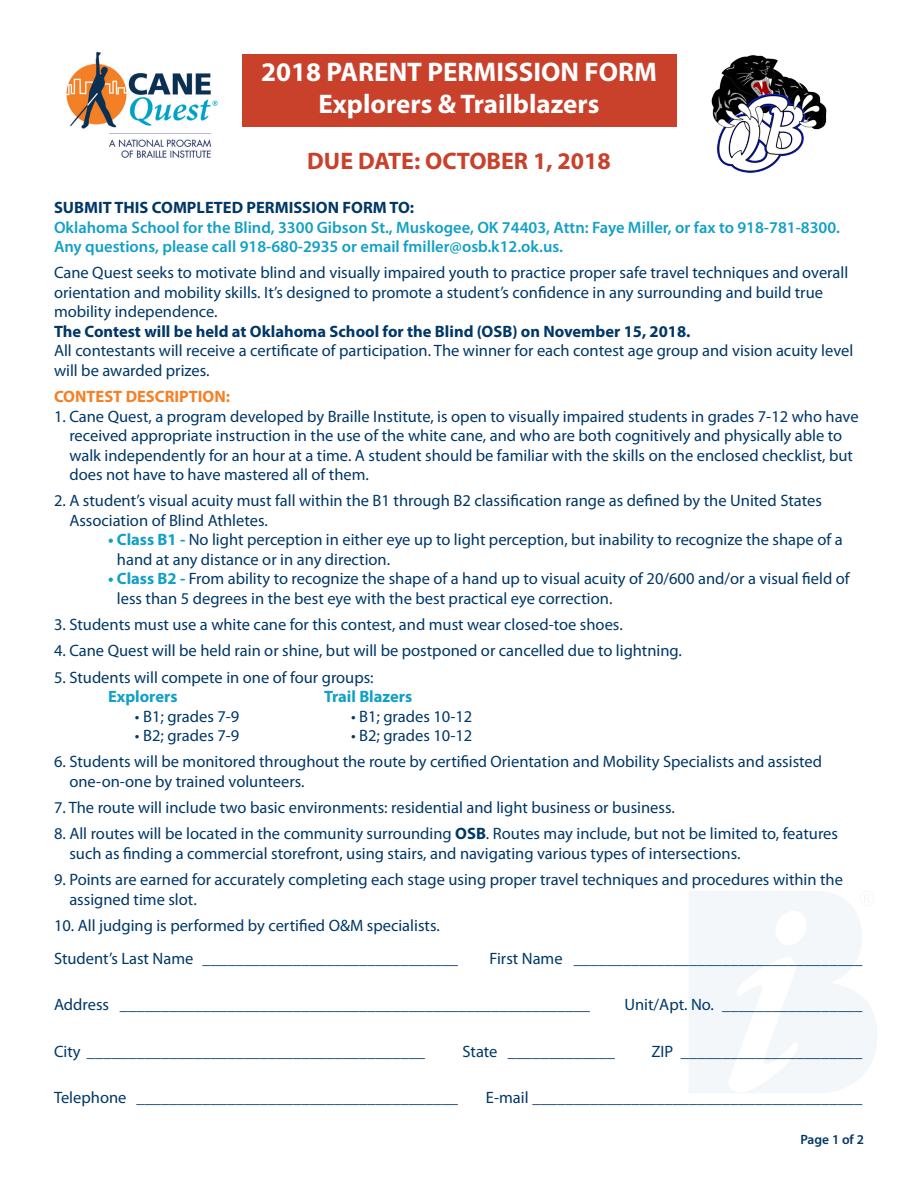
<style>
.page{position:relative;width:918px;height:1188px;background:#fff}
.page>*{position:absolute;margin:0;border:0;box-sizing:border-box;transform-origin:0 0}
.t1{font:700 27px/32.4px "Myriad Pro";color:#fff;text-align:center}
.t2{font:700 24px "Myriad Pro";color:#c9402b}
.t3{font:16.5px/19.5px "Myriad Pro";color:#003767}
.t4{font:600 16.5px/19.5px "Myriad Pro";color:#12a0c6}
.t5{font:700 16.5px "Myriad Pro";color:#003767}
.t6{font:700 16.5px "Myriad Pro";color:#12a0c6}
.t7{font:700 16.5px "Myriad Pro";color:#f58025}
.t8{font:600 13.5px "Myriad Pro";color:#003767}
.s1{font-weight:700;color:#003767}
.s2{font-weight:700;color:#12a0c6}
.s3{font-weight:700}
</style>
<div class="page">
<div style="left:242px;top:54px;width:434px;height:73px;background:#c9402b"></div>
<svg style="left:689px;top:891px;width:188px;height:202px"></svg>
<img style="left:711px;top:55px;width:116px;height:118px">
<img style="left:66px;top:51px;width:152px;height:107px">
<p class="t1" style="left:261px;top:54px;width:397px">2018 PARENT PERMISSION FORM<br>Explorers &amp; Trailblazers</p>
<p class="t2" style="left:307px;top:145px;width:305px">DUE DATE: OCTOBER 1, 2018</p>
<p class="t4" style="left:54px;top:197px;width:788px"><span class="s1">SUBMIT THIS COMPLETED PERMISSION FORM TO:<br></span>Oklahoma School for the Blind, 3300 Gibson St., Muskogee, OK 74403, Attn: Faye Miller, or fax to 918-781-8300.<br>Any questions, please call 918-680-2935 or email fmiller@osb.k12.ok.us.</p>
<p class="t3" style="left:54px;top:263px;width:796px">Cane Quest seeks to motivate blind and visually impaired youth to practice proper safe travel techniques and overall orientation and mobility skills. It’s designed to promote a student’s confidence in any surrounding and build true mobility independence.</p>
<p class="t5" style="left:54px;top:320px;width:638px">The Contest will be held at Oklahoma School for the Blind (OSB) on November 15, 2018.</p>
<p class="t3" style="left:54px;top:341px;width:801px">All contestants will receive a certificate of participation. The winner for each contest age group and vision acuity level will be awarded prizes.</p>
<p class="t7" style="left:54px;top:386px;width:178px">CONTEST DESCRIPTION:</p>
<p class="t3" style="left:69px;top:406px;width:791px;text-indent:-15px">1. Cane Quest, a program developed by Braille Institute, is open to visually impaired students in grades 7-12 who have received appropriate instruction in the use of the white cane, and who are both cognitively and physically able to walk independently for an hour at a time. A student should be familiar with the skills on the enclosed checklist, but does not have to have mastered all of them.</p>
<p class="t3" style="left:69px;top:491px;width:754px;text-indent:-15px">2. A student’s visual acuity must fall within the B1 through B2 classification range as defined by the United States<br>Association of Blind Athletes.</p>
<p class="t3" style="left:117px;top:530px;width:727px;text-indent:-9px"><span class="s2">• Class B1 -</span> No light perception in either eye up to light perception, but inability to recognize the shape of a hand at any distance or in any direction.</p>
<p class="t3" style="left:117px;top:569px;width:734px;text-indent:-9px"><span class="s2">• Class B2 -</span> From ability to recognize the shape of a hand up to visual acuity of 20/600 and/or a visual field of less than 5 degrees in the best eye with the best practical eye correction.</p>
<p class="t3" style="left:54px;top:614px;width:570px">3. Students must use a white cane for this contest, and must wear closed-toe shoes.</p>
<p class="t3" style="left:54px;top:641px;width:630px">4. Cane Quest will be held rain or shine, but will be postponed or cancelled due to lightning.</p>
<p class="t3" style="left:54px;top:667px;width:321px">5. Students will compete in one of four groups:</p>
<p class="t6" style="left:108px;top:686px;width:71px">Explorers</p>
<p class="t6" style="left:324px;top:686px;width:90px">Trail Blazers</p>
<p class="t3" style="left:135px;top:706px;width:106px">• B1; grades 7-9</p>
<p class="t3" style="left:351px;top:706px;width:123px">• B1; grades 10-12</p>
<p class="t3" style="left:135px;top:725px;width:106px">• B2; grades 7-9</p>
<p class="t3" style="left:351px;top:725px;width:123px">• B2; grades 10-12</p>
<p class="t3" style="left:69px;top:752px;width:754px;text-indent:-15px">6. Students will be monitored throughout the route by certified Orientation and Mobility Specialists and assisted one-on-one by trained volunteers.</p>
<p class="t3" style="left:54px;top:797px;width:622px">7. The route will include two basic environments: residential and light business or business.</p>
<p class="t3" style="left:69px;top:824px;width:770px;text-indent:-15px">8. All routes will be located in the community surrounding <span class="s3">OSB</span>. Routes may include, but not be limited to, features such as finding a commercial storefront, using stairs, and navigating various types of intersections.</p>
<p class="t3" style="left:69px;top:869px;width:775px;text-indent:-15px">9. Points are earned for accurately completing each stage using proper travel techniques and procedures within the assigned time slot.</p>
<p class="t3" style="left:54px;top:915px;width:387px">10. All judging is performed by certified O&amp;M specialists.</p>
<p class="t3" style="left:54px;top:948px;width:406px">Student’s Last Name _______________________________</p>
<p class="t3" style="left:489px;top:948px;width:375px">First Name ___________________________________</p>
<p class="t3" style="left:54px;top:995px;width:538px">Address _________________________________________________________</p>
<p class="t3" style="left:624px;top:995px;width:240px">Unit/Apt. No. _________________</p>
<p class="t3" style="left:54px;top:1041px;width:373px">City _________________________________________</p>
<p class="t3" style="left:462px;top:1041px;width:154px">State _____________</p>
<p class="t3" style="left:651px;top:1041px;width:213px">ZIP ______________________</p>
<p class="t3" style="left:54px;top:1088px;width:406px">Telephone _______________________________________</p>
<p class="t3" style="left:486px;top:1088px;width:378px">E-mail ________________________________________</p>
<p class="t8" style="left:800px;top:1131px;width:65px">Page 1 of 2</p>
</div>
